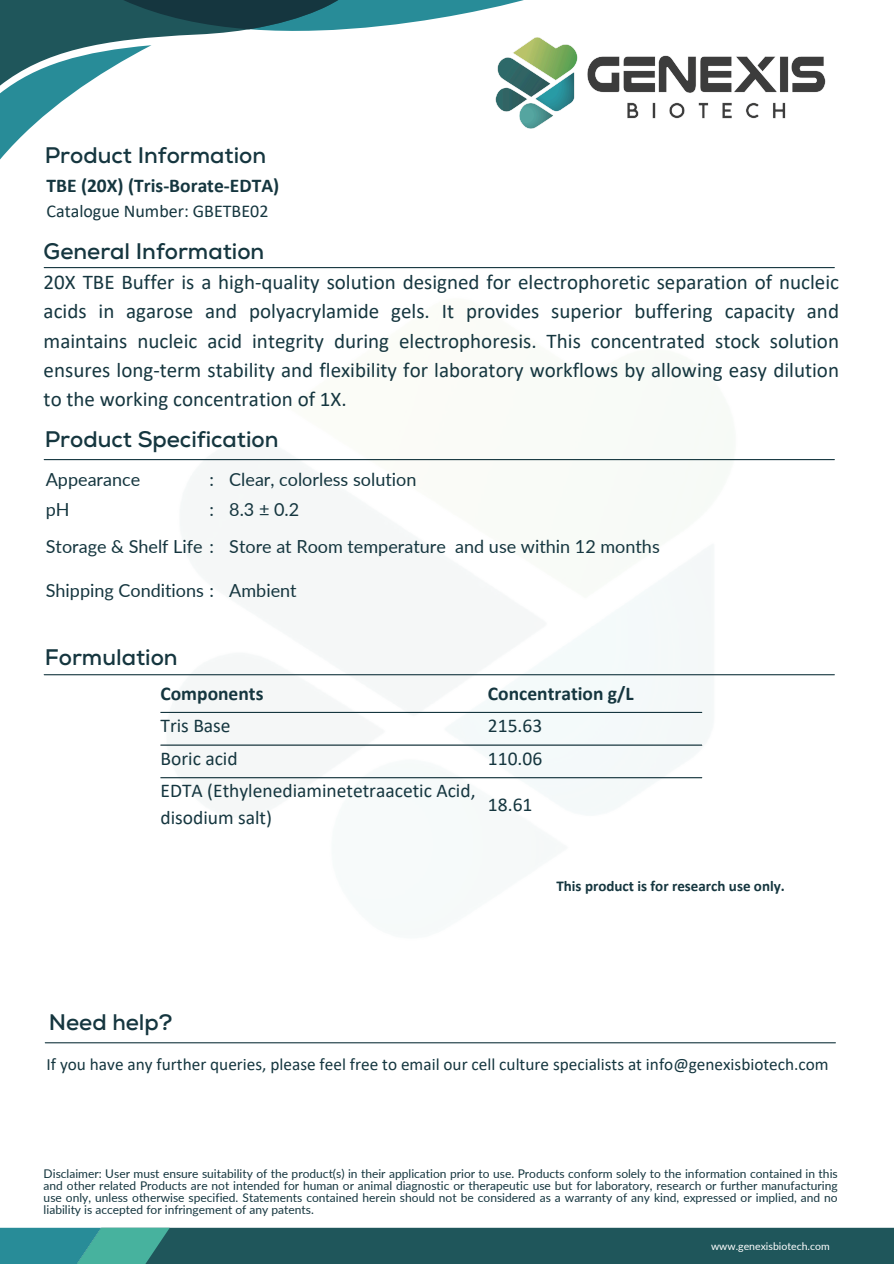
<style>
.page{position:relative;width:894px;height:1264px;background:#fff}
.page>*{position:absolute;margin:0;border:0;box-sizing:border-box;transform-origin:0 0}
.t1{font:700 22.5px "Nexa";color:#15363f}
.t2{font:21px/29.2px "Calibri";color:#15363f;text-align:justify}
.t3{font:19.5px/27px "Calibri";color:#15363f}
.t4{font:700 19.5px "Calibri";color:#15363f}
.t5{font:18px "Lato";color:#15363f}
.t6{font:18px "Calibri";color:#15363f}
.t7{font:17.25px "Calibri";color:#15363f}
.t8{font:700 15px "Calibri";color:#15363f}
.t9{font:12px/12px "Lato";color:#15363f;text-align:justify}
.t10{font:10.5px "Lato";color:#fff}
</style>
<div class="page">
<svg style="left:0;top:1227px;width:893px;height:36px;background:#276569"></svg>
<img style="left:523px;top:37px;width:303px;height:92px">
<img style="left:108px;top:268px;width:677px;height:545px">
<hr style="left:44px;top:459px;width:790px;height:1px;background:#15363f">
<hr style="left:160px;top:712px;width:541px;height:1px;background:#15363f">
<hr style="left:160px;top:744px;width:541px;height:1px;background:#15363f">
<hr style="left:160px;top:777px;width:541px;height:1px;background:#15363f">
<hr style="left:44px;top:674px;width:790px;height:1px;background:#15363f">
<hr style="left:45px;top:1042px;width:790px;height:1px;background:#15363f">
<svg style="left:0;top:0;width:523px;height:159px"></svg>
<hr style="left:44px;top:267px;width:790px;height:1px;background:#15363f">
<p class="t1" style="left:45px;top:141px;width:223px">Product Information</p>
<p class="t4" style="left:46px;top:177px;width:234px">TBE (20X) (Tris-Borate-EDTA)</p>
<p class="t6" style="left:46px;top:203px;width:223px">Catalogue Number: GBETBE02</p>
<p class="t1" style="left:44px;top:238px;width:222px">General Information</p>
<p class="t2" style="left:44px;top:269px;width:796px">20X TBE Buffer is a high-quality solution designed for electrophoretic separation of nucleic acids in agarose and polyacrylamide gels. It provides superior buffering capacity and maintains nucleic acid integrity during electrophoresis. This concentrated stock solution ensures long-term stability and flexibility for laboratory workflows by allowing easy dilution to the working concentration of 1X.</p>
<p class="t1" style="left:45px;top:425px;width:235px">Product Specification</p>
<p class="t5" style="left:46px;top:468px;width:96px">Appearance</p>
<p class="t5" style="left:209px;top:468px;width:6px">:</p>
<h1 class="t5" style="left:229px;top:468px;width:189px">Clear, colorless solution</h1>
<h3 class="t5" style="left:46px;top:498px;width:25px">pH</h3>
<h4 class="t5" style="left:209px;top:498px;width:6px">:</h4>
<h1 class="t5" style="left:229px;top:498px;width:71px">8.3 ± 0.2</h1>
<p class="t5" style="left:46px;top:535px;width:170px">Storage &amp; Shelf Life :</p>
<p class="t5" style="left:229px;top:535px;width:432px">Store at Room temperature and use within 12 months</p>
<p class="t5" style="left:46px;top:579px;width:170px">Shipping Conditions :</p>
<p class="t5" style="left:229px;top:579px;width:69px">Ambient</p>
<p class="t1" style="left:45px;top:643px;width:134px">Formulation</p>
<p class="t4" style="left:160px;top:685px;width:104px">Components</p>
<p class="t4" style="left:488px;top:685px;width:147px">Concentration g/L</p>
<h6 class="t3" style="left:160px;top:713px;width:72px">Tris Base</h6>
<p class="t3" style="left:488px;top:713px;width:56px">215.63</p>
<h2 class="t3" style="left:160px;top:746px;width:79px">Boric acid</h2>
<h1 class="t3" style="left:488px;top:746px;width:56px">110.06</h1>
<p class="t3" style="left:160px;top:779px;width:316px">EDTA (Ethylenediaminetetraacetic Acid, disodium salt)</p>
<p class="t3" style="left:488px;top:792px;width:46px">18.61</p>
<p class="t1" style="left:49px;top:1008px;width:125px">Need help?</p>
<p class="t8" style="left:556px;top:880px;width:230px">This product is for research use only.</p>
<p class="t7" style="left:46px;top:1057px;width:783px">If you have any further queries, please feel free to email our cell culture specialists at info@genexisbiotech.com</p>
<p class="t9" style="left:44px;top:1167px;width:795px">Disclaimer: User must ensure suitability of the product(s) in their application prior to use. Products conform solely to the information contained in this and other related Products are not intended for human or animal diagnostic or therapeutic use but for laboratory, research or further manufacturing use only, unless otherwise specified. Statements contained herein should not be considered as a warranty of any kind, expressed or implied, and no liability is accepted for infringement of any patents.</p>
<p class="t10" style="left:710px;top:1239px;width:120px">www.genexisbiotech.com</p>
</div>
